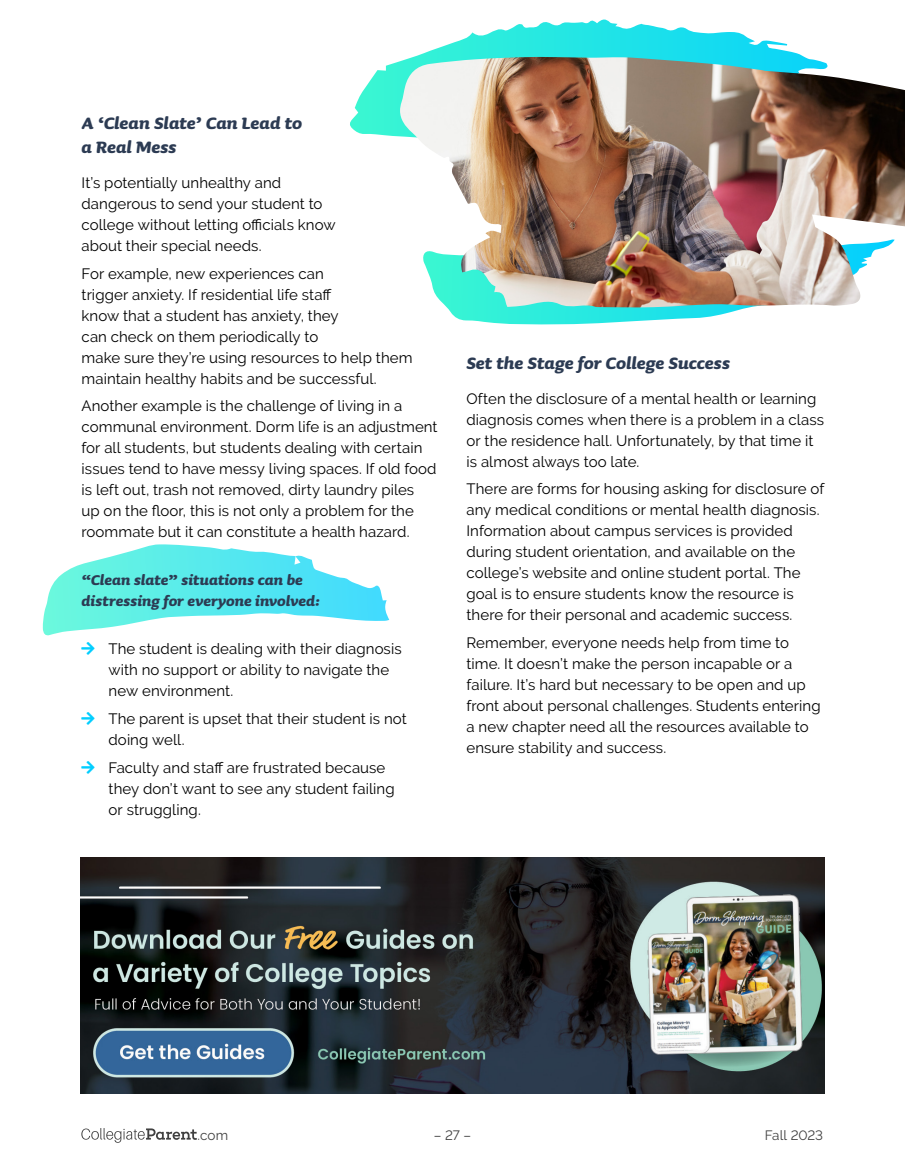
<style>
.page{position:relative;width:905px;height:1175px;background:#fff}
.page>*{position:absolute;margin:0;border:0;box-sizing:border-box;transform-origin:0 0}
.H2___Advocacy_Head{font:italic 700 21px/24px "Sauna Pro";color:#2c3b53}
.H3___Advocacy_List_Head{font:italic 700 18px/21px "Sauna Pro";color:#2c3b53}
.P___Article_Text_Raleway_10{font:15px/21px "Raleway";letter-spacing:.005em;color:#000}
.t1{font:13.5px "Raleway";letter-spacing:-.005em;color:#404040}
</style>
<div class="page">
<svg style="left:350px;top:19px;width:455px;height:118px"></svg>
<svg style="left:447px;top:308px;width:299px;height:17px"></svg>
<img style="left:400px;top:57px;width:504px;height:251px">
<svg style="left:43px;top:544px;width:346px;height:92px"></svg>
<img style="left:81px;top:857px;width:743px;height:237px">
<svg style="left:81px;top:1128px;width:116px;height:15px"></svg>
<h2 class="H2___Advocacy_Head" style="left:82px;top:111px;width:222px">A ‘Clean Slate’ Can Lead to a Real Mess</h2>
<p class="P___Article_Text_Raleway_10" style="left:82px;top:172px;width:255px">It’s potentially unhealthy and dangerous to send your student to college without letting officials know about their special needs.</p>
<p class="P___Article_Text_Raleway_10" style="left:82px;top:263px;width:332px">For example, new experiences can<br>trigger anxiety. If residential life staff<br>know that a student has anxiety, they<br>can check on them periodically to<br>make sure they’re using resources to help them maintain healthy habits and be successful.</p>
<p class="P___Article_Text_Raleway_10" style="left:82px;top:395px;width:357px">Another example is the challenge of living in a communal environment. Dorm life is an adjustment for all students, but students dealing with certain issues tend to have messy living spaces. If old food is left out, trash not removed, dirty laundry piles<br>up on the floor, this is not only a problem for the roommate but it can constitute a health hazard.</p>
<p class="H3___Advocacy_List_Head" style="left:82px;top:569px;width:240px">“Clean slate” situations can be distressing for everyone involved:</p>
<p class="P___Article_Text_Raleway_10" style="left:109px;top:638px;width:294px">The student is dealing with their diagnosis with no support or ability to navigate the new environment.</p>
<p class="P___Article_Text_Raleway_10" style="left:109px;top:708px;width:300px">The parent is upset that their student is not doing well.</p>
<p class="P___Article_Text_Raleway_10" style="left:109px;top:757px;width:287px">Faculty and staff are frustrated because they don’t want to see any student failing or struggling.</p>
<h2 class="H2___Advocacy_Head" style="left:466px;top:351px;width:265px">Set the Stage for College Success</h2>
<p class="P___Article_Text_Raleway_10" style="left:466px;top:388px;width:359px">Often the disclosure of a mental health or learning diagnosis comes when there is a problem in a class or the residence hall. Unfortunately, by that time it is almost always too late.</p>
<p class="P___Article_Text_Raleway_10" style="left:466px;top:478px;width:359px">There are forms for housing asking for disclosure of any medical conditions or mental health diagnosis.<br>Information about campus services is provided during student orientation, and available on the college’s website and online student portal. The goal is to ensure students know the resource is there for their personal and academic success.</p>
<p class="P___Article_Text_Raleway_10" style="left:466px;top:632px;width:355px">Remember, everyone needs help from time to time. It doesn’t make the person incapable or a failure. It’s hard but necessary to be open and up front about personal challenges. Students entering a new chapter need all the resources available to ensure stability and success.</p>
<p class="t1" style="left:198px;top:1127px;width:32px">.com</p>
<p class="t1" style="left:434px;top:1127px;width:39px">– 27 –</p>
<p class="t1" style="left:765px;top:1127px;width:60px">Fall 2023</p>
</div>
